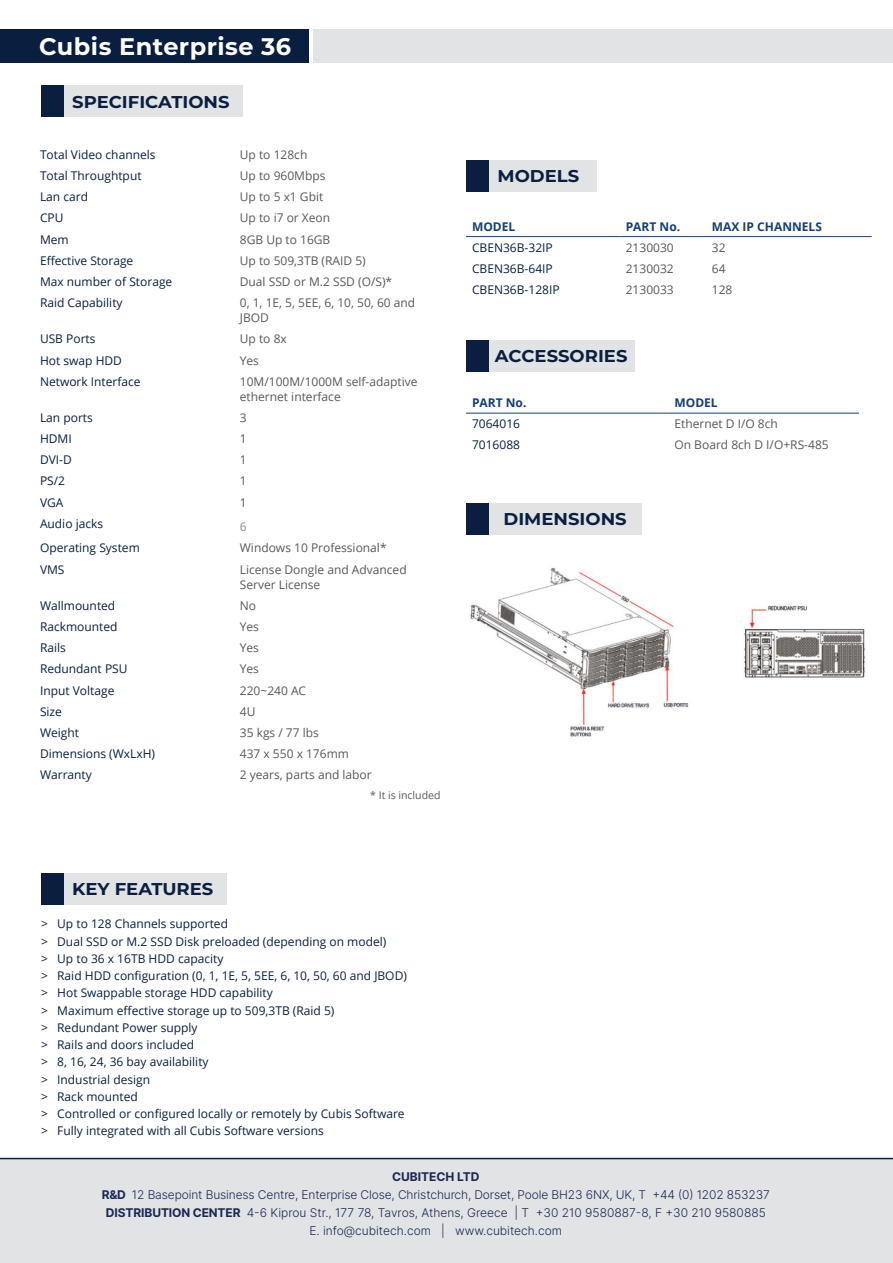
<style>
.page{position:relative;width:893px;height:1263px;background:#fff}
.page>*{position:absolute;margin:0;border:0;box-sizing:border-box;transform-origin:0 0}
.t1{font:700 24px "Montserrat";letter-spacing:.02em;color:#fff}
.t2{font:700 17.1px "Montserrat";color:#0a1f40;scale:1.05 1}
.t3{font:12px/17.2px "Open Sans";color:#0a1f3f}
.t4{font:12px/15px "Open Sans";color:#57585a}
.t5{font:300 12px/18px "Inter";letter-spacing:-.01em;color:#1b2755;text-align:center}
.t6{font:700 12px "Open Sans";color:#163f74}
.t7{font:12px "Roboto";color:#939598}
.t8{font:10.5px "Open Sans";color:#57585a}
.s1{font-weight:700}
</style>
<div class="page">
<img style="left:470px;top:568px;width:395px;height:169px">
<div style="left:0;top:29px;width:308px;height:34px;background:#0a1f40"></div>
<div style="left:313px;top:29px;width:580px;height:34px;background:#e1e3e4"></div>
<div style="left:41px;top:86px;width:201px;height:31px;background:#e1e3e4"></div>
<div style="left:466px;top:161px;width:130px;height:31px;background:#e1e3e4"></div>
<div style="left:488px;top:340px;width:146px;height:32px;background:#e1e3e4"></div>
<div style="left:488px;top:503px;width:154px;height:31px;background:#e1e3e4"></div>
<div style="left:41px;top:873px;width:185px;height:31px;background:#e1e3e4"></div>
<div style="left:41px;top:86px;width:22px;height:31px;background:#0a1f40"></div>
<div style="left:466px;top:161px;width:23px;height:31px;background:#0a1f40"></div>
<div style="left:466px;top:340px;width:23px;height:32px;background:#0a1f40"></div>
<div style="left:466px;top:503px;width:23px;height:31px;background:#0a1f40"></div>
<div style="left:41px;top:873px;width:22px;height:31px;background:#0a1f40"></div>
<div style="left:0;top:1159px;width:893px;height:104px;background:#e1e3e4"></div>
<hr style="left:466px;top:236px;width:154px;height:1px;background:#163f74">
<hr style="left:620px;top:236px;width:86px;height:1px;background:#163f74">
<hr style="left:706px;top:236px;width:166px;height:1px;background:#163f74">
<hr style="left:466px;top:413px;width:202px;height:1px;background:#163f74">
<hr style="left:668px;top:413px;width:191px;height:1px;background:#163f74">
<hr style="left:0;top:1158px;width:893px;height:1px;background:#0a1f40">
<h1 class="t1" style="left:39px;top:29px;width:254px">Cubis Enterprise 36</h1>
<h2 class="t2" style="left:72px;top:89px;width:151px">SPECIFICATIONS</h2>
<p class="t3" style="left:40px;top:146px;width:117px">Total Video channels</p>
<p class="t4" style="left:240px;top:147px;width:69px">Up to 128ch</p>
<p class="t3" style="left:40px;top:167px;width:103px">Total Throughtput</p>
<p class="t4" style="left:240px;top:168px;width:87px">Up to 960Mbps</p>
<p class="t3" style="left:40px;top:188px;width:50px">Lan card</p>
<p class="t4" style="left:240px;top:189px;width:85px">Up to 5 x1 Gbit</p>
<p class="t3" style="left:40px;top:209px;width:25px">CPU</p>
<p class="t4" style="left:240px;top:210px;width:92px">Up to i7 or Xeon</p>
<p class="t3" style="left:40px;top:230px;width:30px">Mem</p>
<p class="t4" style="left:240px;top:231px;width:92px">8GB Up to 16GB</p>
<p class="t3" style="left:40px;top:251px;width:95px">Effective Storage</p>
<p class="t4" style="left:240px;top:253px;width:127px">Up to 509,3ΤΒ (RAID 5)</p>
<p class="t3" style="left:40px;top:273px;width:134px">Max number of Storage</p>
<p class="t4" style="left:240px;top:274px;width:154px">Dual SSD or M.2 SSD (O/S)*</p>
<p class="t3" style="left:40px;top:294px;width:84px">Raid Capability</p>
<p class="t4" style="left:240px;top:295px;width:177px">0, 1, 1E, 5, 5EE, 6, 10, 50, 60 and<br>JBOD</p>
<p class="t3" style="left:40px;top:330px;width:57px">USB Ports</p>
<p class="t4" style="left:240px;top:331px;width:48px">Up to 8x</p>
<p class="t3" style="left:40px;top:351px;width:84px">Hot swap HDD</p>
<p class="t4" style="left:240px;top:352px;width:21px">Yes</p>
<p class="t3" style="left:40px;top:372px;width:102px">Network Interface</p>
<p class="t4" style="left:240px;top:374px;width:179px">10M/100M/1000M self-adaptive ethernet interface</p>
<p class="t3" style="left:40px;top:409px;width:54px">Lan ports</p>
<p class="t4" style="left:240px;top:410px;width:8px">3</p>
<p class="t3" style="left:40px;top:430px;width:33px">HDMI</p>
<p class="t4" style="left:240px;top:431px;width:8px">1</p>
<p class="t3" style="left:40px;top:451px;width:33px">DVI-D</p>
<p class="t4" style="left:240px;top:452px;width:8px">1</p>
<p class="t3" style="left:40px;top:472px;width:27px">PS/2</p>
<p class="t4" style="left:240px;top:473px;width:8px">1</p>
<p class="t3" style="left:40px;top:493px;width:25px">VGA</p>
<p class="t4" style="left:240px;top:494px;width:8px">1</p>
<p class="t3" style="left:40px;top:514px;width:65px">Audio jacks</p>
<p class="t7" style="left:240px;top:518px;width:8px">6</p>
<p class="t3" style="left:40px;top:539px;width:101px">Operating System</p>
<p class="t4" style="left:240px;top:540px;width:148px">Windows 10 Professional*</p>
<p class="t3" style="left:40px;top:560px;width:26px">VMS</p>
<p class="t4" style="left:240px;top:561px;width:168px">License Dongle and Advanced<br>Server License</p>
<p class="t3" style="left:40px;top:596px;width:77px">Wallmounted</p>
<p class="t4" style="left:240px;top:598px;width:18px">No</p>
<p class="t3" style="left:40px;top:618px;width:79px">Rackmounted</p>
<p class="t4" style="left:240px;top:619px;width:21px">Yes</p>
<p class="t3" style="left:40px;top:639px;width:27px">Rails</p>
<p class="t4" style="left:240px;top:640px;width:21px">Yes</p>
<p class="t3" style="left:40px;top:660px;width:89px">Redundant PSU</p>
<p class="t4" style="left:240px;top:661px;width:21px">Yes</p>
<p class="t3" style="left:40px;top:681px;width:76px">Input Voltage</p>
<p class="t4" style="left:240px;top:682px;width:68px">220~240 AC</p>
<p class="t3" style="left:40px;top:702px;width:23px">Size</p>
<p class="t4" style="left:240px;top:703px;width:17px">4U</p>
<p class="t3" style="left:40px;top:723px;width:41px">Weight</p>
<p class="t4" style="left:240px;top:725px;width:81px">35 kgs / 77 lbs</p>
<p class="t3" style="left:40px;top:745px;width:117px">Dimensions (WxLxH)</p>
<p class="t4" style="left:240px;top:746px;width:111px">437 x 550 x 176mm</p>
<p class="t3" style="left:40px;top:766px;width:53px">Warranty</p>
<p class="t4" style="left:240px;top:767px;width:133px">2 years, parts and labor</p>
<p class="t8" style="left:370px;top:788px;width:72px">* It is included</p>
<h2 class="t2" style="left:498px;top:164px;width:79px">MODELS</h2>
<p class="t6" style="left:472px;top:218px;width:45px">MODEL</p>
<p class="t6" style="left:626px;top:218px;width:56px">PART No.</p>
<p class="t6" style="left:712px;top:218px;width:112px">MAX IP CHANNELS</p>
<p class="t3" style="left:472px;top:238px;width:82px">CBEN36B-32IP</p>
<p class="t4" style="left:626px;top:240px;width:50px">2130030</p>
<p class="t4" style="left:712px;top:240px;width:15px">32</p>
<p class="t3" style="left:472px;top:260px;width:82px">CBEN36B-64IP</p>
<p class="t4" style="left:626px;top:261px;width:50px">2130032</p>
<p class="t4" style="left:712px;top:261px;width:15px">64</p>
<p class="t3" style="left:472px;top:281px;width:89px">CBEN36B-128IP</p>
<p class="t4" style="left:626px;top:282px;width:50px">2130033</p>
<p class="t4" style="left:712px;top:282px;width:22px">128</p>
<h2 class="t2" style="left:495px;top:344px;width:128px">ACCESSORIES</h2>
<p class="t6" style="left:472px;top:394px;width:56px">PART No.</p>
<p class="t6" style="left:674px;top:394px;width:45px">MODEL</p>
<p class="t3" style="left:472px;top:415px;width:50px">7064016</p>
<p class="t4" style="left:674px;top:416px;width:105px">Ethernet D I/O 8ch</p>
<p class="t3" style="left:472px;top:436px;width:50px">7016088</p>
<p class="t4" style="left:674px;top:437px;width:156px">On Board 8ch D I/O+RS-485</p>
<h2 class="t2" style="left:503px;top:506px;width:119px">DIMENSIONS</h2>
<h2 class="t2" style="left:72px;top:876px;width:136px">KEY FEATURES</h2>
<p class="t3" style="left:41px;top:915px;width:367px">&gt; Up to 128 Channels supported<br>&gt; Dual SSD or M.2 SSD Disk preloaded (depending on model)<br>&gt; Up to 36 x 16TB HDD capacity<br>&gt; Raid HDD configuration (0, 1, 1E, 5, 5EE, 6, 10, 50, 60 and JBOD) &gt; Hot Swappable storage HDD capability<br>&gt; Maximum effective storage up to 509,3ΤΒ (Raid 5)<br>&gt; Redundant Power supply<br>&gt; Rails and doors included<br>&gt; 8, 16, 24, 36 bay availability<br>&gt; Industrial design<br>&gt; Rack mounted<br>&gt; Controlled or configured locally or remotely by Cubis Software &gt; Fully integrated with all Cubis Software versions</p>
<p class="t5" style="left:102px;top:1167px;width:670px"><span class="s1">CUBITECH LTD<br>R&amp;D</span> 12 Basepoint Business Centre, Enterprise Close, Christchurch, Dorset, Poole BH23 6NX, UK, T +44 (0) 1202 853237<br><span class="s1">DISTRIBUTION CENTER</span> 4-6 Kiprou Str., 177 78, Tavros, Athens, Greece | T +30 210 9580887-8, F +30 210 9580885<br>E. info@cubitech.com | www.cubitech.com</p>
</div>
